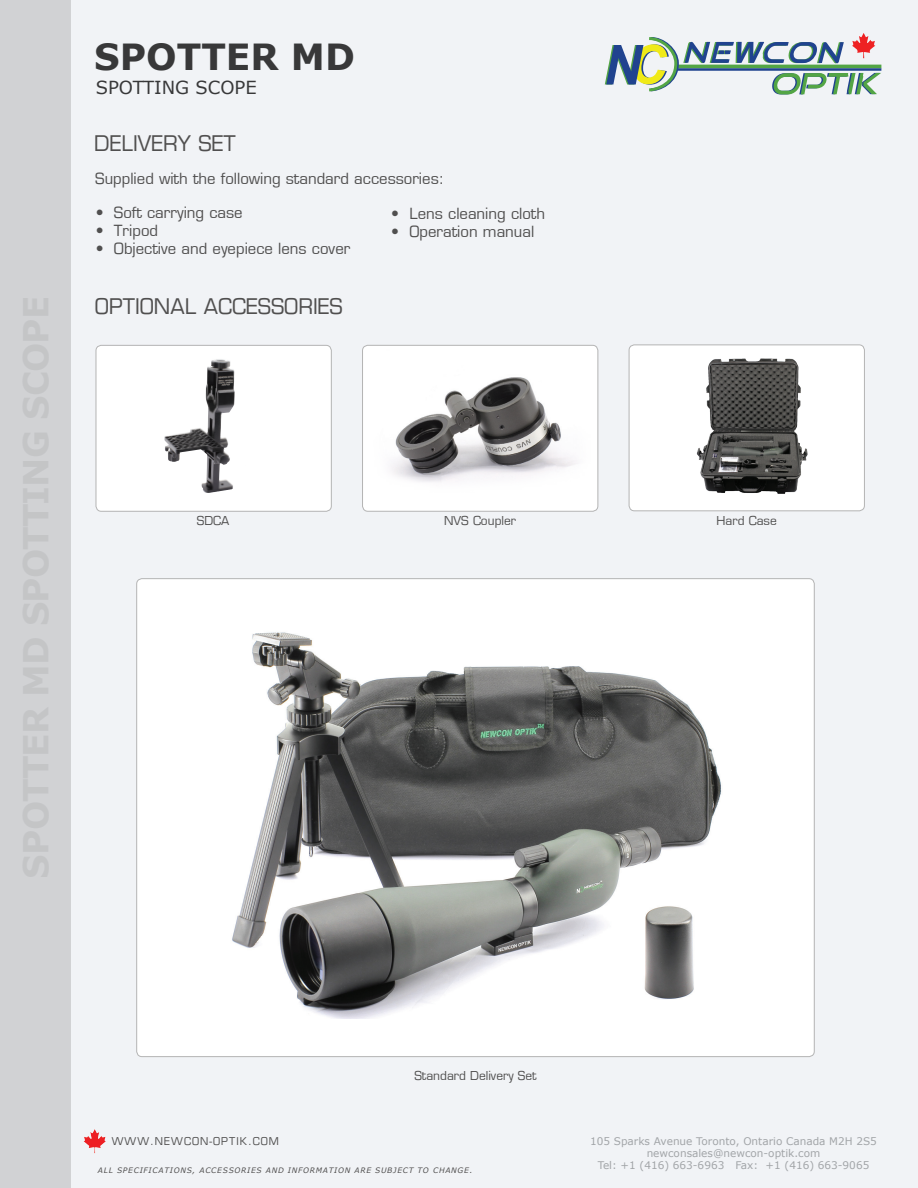
<style>
.page{position:relative;width:918px;height:1188px;background:#f1f3f6}
.page>*{position:absolute;margin:0;border:0;box-sizing:border-box;transform-origin:0 0}
.t1{font:700 36px "Verdana";color:#383839}
.t2{font:21px "Eurostile";color:#504f4f}
.t3{font:18px "Verdana";color:#383839}
.t4{font:15px "Eurostile";color:#504f4f}
.t5{font:12px "Eurostile";color:#504f4f}
.t6{font:10.5px/12px "Verdana";color:#a2a5a8;text-align:center}
.t7{font:10.5px "Eurostile";letter-spacing:.1em;color:#504f4f}
.t8{font:italic 7.5px "Verdana";letter-spacing:.1em;color:#504f4f}
</style>
<div class="page">
<div style="left:0;top:0;width:71px;height:1188px;background:#d1d2d4"></div>
<svg style="left:84px;top:1131px;width:10px;height:12px"></svg>
<svg style="left:605px;top:33px;width:276px;height:61px"></svg>
<div style="left:96px;top:345px;width:235px;height:166px;background:#fff;border-radius:5px"></div>
<div style="left:96px;top:345px;width:236px;height:166px;border:1px solid #b4b4b4;border-radius:5px"></div>
<div style="left:629px;top:345px;width:235px;height:166px;background:#fff;border-radius:5px"></div>
<div style="left:629px;top:345px;width:236px;height:166px;border:1px solid #b4b4b4;border-radius:5px"></div>
<div style="left:363px;top:345px;width:235px;height:166px;background:#fff;border-radius:5px"></div>
<div style="left:362px;top:345px;width:236px;height:166px;border:1px solid #b4b4b4;border-radius:5px"></div>
<img style="left:391px;top:377px;width:186px;height:105px">
<img style="left:697px;top:358px;width:111px;height:136px">
<div style="left:137px;top:579px;width:677px;height:478px;background:#fff;border-radius:5px"></div>
<img style="left:232px;top:632px;width:489px;height:386px">
<h1 class="t1" style="left:94px;top:31px;width:262px">SPOTTER MD</h1>
<p class="t3" style="left:96px;top:76px;width:163px">SPOTTING SCOPE</p>
<h2 class="t2" style="left:94px;top:130px;width:143px">DELIVERY SET</h2>
<p class="t4" style="left:95px;top:170px;width:350px">Supplied with the following standard accessories:</p>
<p class="t4" style="left:96px;top:203px;width:148px">• Soft carrying case</p>
<p class="t4" style="left:96px;top:221px;width:64px">• Tripod</p>
<p class="t4" style="left:96px;top:239px;width:256px">• Objective and eyepiece lens cover</p>
<h2 class="t2" style="left:95px;top:294px;width:249px">OPTIONAL ACCESSORIES</h2>
<p class="t4" style="left:391px;top:205px;width:155px">• Lens cleaning cloth</p>
<p class="t4" style="left:391px;top:223px;width:144px">• Operation manual</p>
<p class="t5" style="left:197px;top:513px;width:34px">SDCA</p>
<p class="t5" style="left:444px;top:513px;width:73px">NVS Coupler</p>
<p class="t5" style="left:717px;top:513px;width:62px">Hard Case</p>
<p class="t7" style="left:112px;top:1135px;width:169px">WWW.NEWCON-OPTIK.COM</p>
<p class="t5" style="left:414px;top:1068px;width:124px">Standard Delivery Set</p>
<p class="t8" style="left:98px;top:1165px;width:376px">ALL SPECIFICATIONS, ACCESSORIES AND INFORMATION ARE SUBJECT TO CHANGE.</p>
<p class="t6" style="left:590px;top:1135px;width:288px">105 Sparks Avenue Toronto, Ontario Canada M2H 2S5 newconsales@newcon-optik.com<br>Tel: +1 (416) 663-6963 Fax: +1 (416) 663-9065</p>
</div>
